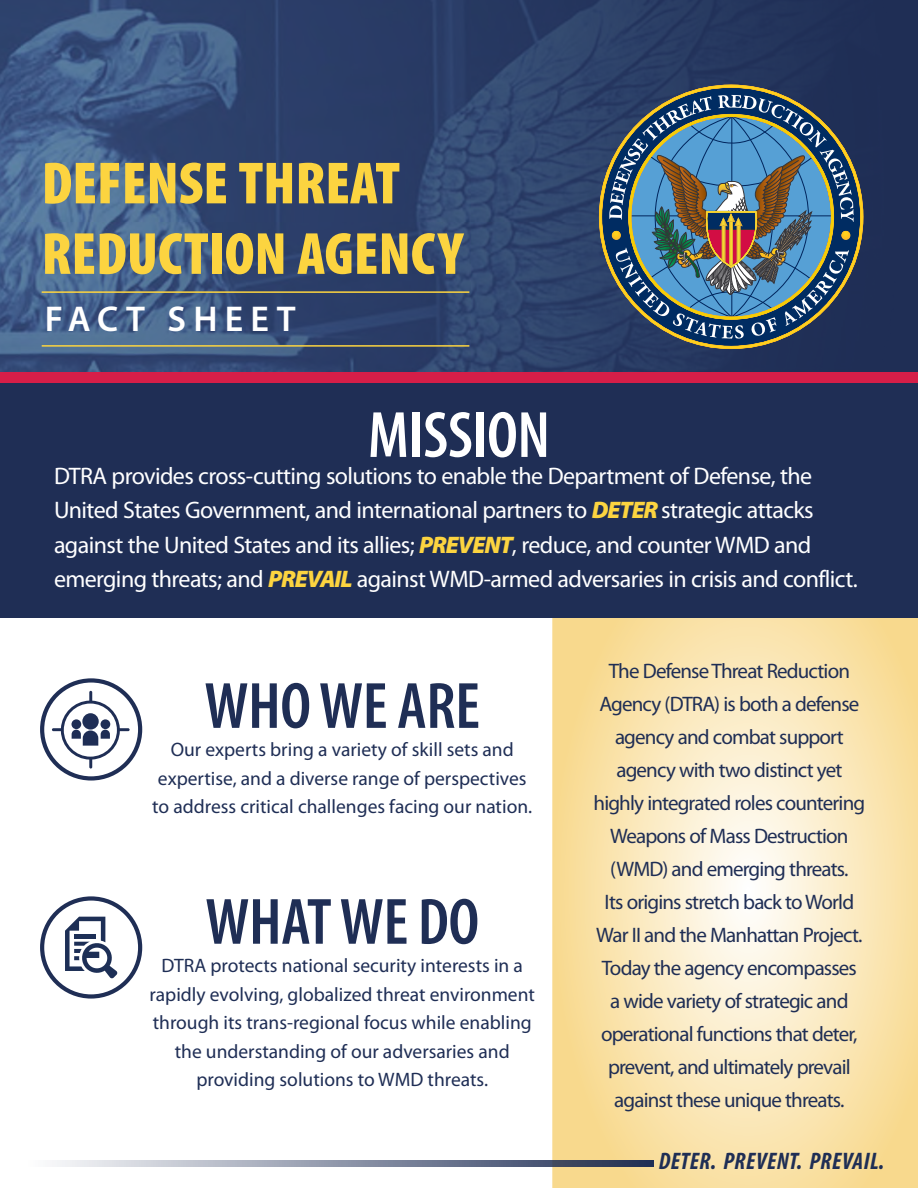
<style>
.page{position:relative;width:918px;height:1188px;background:#fff}
.page>*{position:absolute;margin:0;border:0;box-sizing:border-box;transform-origin:0 0}
.t1{font:600 condensed 66px "Myriad Pro";letter-spacing:-.005em;color:#1f2e55}
.t2{font:600 condensed 66px "Myriad Pro";letter-spacing:-.005em;color:#fff}
.t3{font:900 condensed 60px/70.5px "Myriad Pro";color:#fcd440}
.t4{font:600 36px "Myriad Pro";letter-spacing:.2em;color:#fff}
.t5{font:24px/34.5px "Myriad Pro";letter-spacing:-.025em;color:#fff}
.t6{font:italic 700 condensed 24px "Myriad Pro";letter-spacing:.02em;color:#1f2e55}
.t7{font:21px/33px "Myriad Pro";letter-spacing:-.04em;color:#1f2e55;text-align:center}
.t8{font:19.5px/28.5px "Myriad Pro";color:#1f2e55;text-align:center}
.s1{font-weight:900;font-style:italic;color:#fcd440}
</style>
<div class="page">
<img style="left:0;top:0;width:918px;height:372px">
<hr style="left:42px;top:291px;width:427px;height:2px;background:#fcd440">
<hr style="left:42px;top:345px;width:427px;height:2px;background:#fcd440">
<svg style="left:551px;top:618px;width:367px;height:570px;background:#fae6b5"></svg>
<div style="left:0;top:375px;width:918px;height:243px;background:#1f2e55"></div>
<svg style="left:601px;top:86px;width:261px;height:261px;background:#48584e"></svg>
<svg style="left:609px;top:95px;width:245px;height:244px;background:#536e82"></svg>
<svg style="left:40px;top:678px;width:103px;height:103px"></svg>
<svg style="left:40px;top:896px;width:103px;height:103px"></svg>
<svg style="left:55px;top:1160px;width:598px;height:6px;background:#8a91a4"></svg>
<div style="left:0;top:372px;width:918px;height:11px;background:#d61e48"></div>
<h1 class="t3" style="left:42px;top:149px;width:423px">DEFENSE THREAT<br>REDUCTION AGENCY</h1>
<h2 class="t4" style="left:45px;top:299px;width:252px">FACT SHEET</h2>
<h2 class="t2" style="left:368px;top:399px;width:184px">MISSION</h2>
<p class="t5" style="left:54px;top:459px;width:805px">DTRA provides cross-cutting solutions to enable the Department of Defense, the United States Government, and international partners to <span class="s1">DETER</span>strategic attacks against the United States and its allies; <span class="s1">PREVENT</span>, reduce, and counter WMD and emerging threats; and <span class="s1">PREVAIL</span> against WMD-armed adversaries in crisis and conflict.</p>
<p class="t1" style="left:204px;top:670px;width:277px">WHO WE ARE</p>
<p class="t8" style="left:152px;top:736px;width:381px">Our experts bring a variety of skill sets and expertise, and a diverse range of perspectives to address critical challenges facing our nation.</p>
<p class="t1" style="left:205px;top:886px;width:275px">WHAT WE DO</p>
<p class="t8" style="left:150px;top:952px;width:387px">DTRA protects national security interests in a rapidly evolving, globalized threat environment through its trans-regional focus while enabling the understanding of our adversaries and providing solutions to WMD threats.</p>
<p class="t7" style="left:594px;top:655px;width:273px">The Defense Threat Reduction<br>Agency (DTRA) is both a defense agency and combat support agency with two distinct yet highly integrated roles countering<br>Weapons of Mass Destruction (WMD) and emerging threats.<br>Its origins stretch back to World<br>War II and the Manhattan Project.<br>Today the agency encompasses<br>a wide variety of strategic and operational functions that deter, prevent, and ultimately prevail against these unique threats.</p>
<p class="t6" style="left:659px;top:1148px;width:227px">DETER. PREVENT. PREVAIL.</p>
</div>
